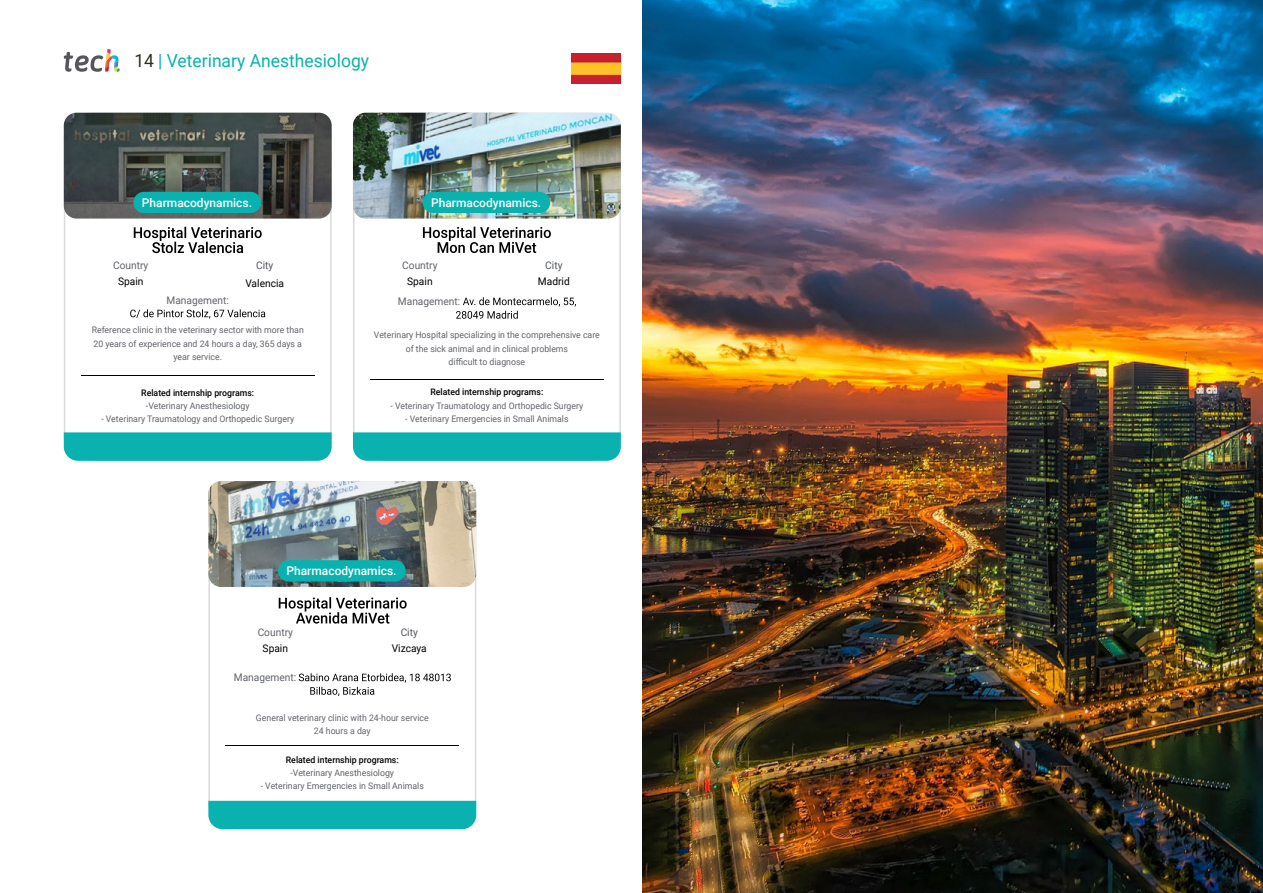
<style>
.page{position:relative;width:1263px;height:893px;background:#fff}
.page>*{position:absolute;margin:0;border:0;box-sizing:border-box;transform-origin:0 0}
.t1{font:18px "Roboto";color:#09b2af}
.t2{font:500 12px "Roboto";color:#fff}
.t3{font:10.5px "Roboto";color:#61646a}
.t4{font:10.5px "Roboto";color:#000}
.t5{font:10.5px "Roboto";color:#52555b}
.t6{font:9px/13.5px "Roboto";color:#61646a;text-align:center}
.t7{font:500 9px "Roboto";color:#000}
.s1{color:#312e20}
.s2{color:#00b2af}
</style>
<div class="page">
<img style="left:571px;top:54px;width:50px;height:30px">
<svg style="left:64px;top:49px;width:56px;height:23px"></svg>
<svg style="left:63px;top:112px;width:269px;height:337px"></svg>
<img style="left:64px;top:113px;width:268px;height:106px">
<div style="left:133px;top:192px;width:128px;height:21px;background:#09b2af;border-radius:11px"></div>
<svg style="left:64px;top:432px;width:268px;height:29px;background:#10b4b1"></svg>
<hr style="left:81px;top:375px;width:234px;height:1px;background:#000">
<svg style="left:134px;top:227px;width:128px;height:26px"></svg>
<svg style="left:130px;top:309px;width:135px;height:10px"></svg>
<svg style="left:352px;top:112px;width:269px;height:334px"></svg>
<img style="left:353px;top:113px;width:268px;height:106px">
<div style="left:423px;top:192px;width:127px;height:21px;background:#09b2af;border-radius:11px"></div>
<svg style="left:353px;top:432px;width:268px;height:29px;background:#10b4b1"></svg>
<hr style="left:370px;top:379px;width:234px;height:1px;background:#000">
<svg style="left:423px;top:227px;width:128px;height:26px"></svg>
<svg style="left:456px;top:297px;width:120px;height:22px"></svg>
<svg style="left:208px;top:492px;width:269px;height:338px"></svg>
<img style="left:208px;top:481px;width:268px;height:106px">
<div style="left:278px;top:560px;width:128px;height:21px;background:#09b2af;border-radius:11px"></div>
<div style="left:208px;top:801px;width:268px;height:28px;background:#09b2af"></div>
<hr style="left:225px;top:745px;width:234px;height:1px;background:#000">
<svg style="left:279px;top:597px;width:128px;height:27px"></svg>
<svg style="left:299px;top:673px;width:152px;height:23px"></svg>
<img style="left:642px;top:0;width:621px;height:893px">
<h1 class="t1" style="left:134px;top:48px;width:236px"><span class="s1">14</span> <span class="s2">|</span> Veterinary Anesthesiology</h1>
<h2 class="t2" style="left:142px;top:194px;width:112px">Pharmacodynamics.</h2>
<h2 class="t2" style="left:431px;top:194px;width:112px">Pharmacodynamics.</h2>
<p class="t3" style="left:113px;top:258px;width:37px">Country</p>
<p class="t4" style="left:118px;top:274px;width:27px">Spain</p>
<p class="t5" style="left:256px;top:258px;width:19px">City</p>
<p class="t4" style="left:245px;top:276px;width:40px">Valencia</p>
<p class="t3" style="left:402px;top:258px;width:37px">Country</p>
<p class="t4" style="left:407px;top:274px;width:27px">Spain</p>
<p class="t5" style="left:545px;top:258px;width:19px">City</p>
<p class="t4" style="left:538px;top:274px;width:33px">Madrid</p>
<p class="t3" style="left:166px;top:293px;width:64px">Management:</p>
<p class="t6" style="left:92px;top:323px;width:214px">Reference clinic in the veterinary sector with more than<br>20 years of experience and 24 hours a day, 365 days a year service.</p>
<p class="t7" style="left:141px;top:386px;width:114px">Related internship programs:</p>
<p class="t6" style="left:146px;top:399px;width:105px">-Veterinary Anesthesiology</p>
<p class="t6" style="left:101px;top:412px;width:194px">- Veterinary Traumatology and Orthopedic Surgery</p>
<p class="t3" style="left:398px;top:294px;width:64px">Management:</p>
<p class="t6" style="left:374px;top:328px;width:227px">Veterinary Hospital specializing in the comprehensive care of the sick animal and in clinical problems<br>difficult to diagnose</p>
<p class="t7" style="left:430px;top:386px;width:114px">Related internship programs:</p>
<p class="t6" style="left:390px;top:398px;width:194px">- Veterinary Traumatology and Orthopedic Surgery</p>
<p class="t6" style="left:405px;top:412px;width:165px">- Veterinary Emergencies in Small Animals</p>
<h2 class="t2" style="left:286px;top:563px;width:112px">Pharmacodynamics.</h2>
<p class="t3" style="left:258px;top:625px;width:37px">Country</p>
<p class="t4" style="left:263px;top:641px;width:27px">Spain</p>
<p class="t5" style="left:401px;top:625px;width:19px">City</p>
<p class="t4" style="left:392px;top:641px;width:36px">Vizcaya</p>
<p class="t3" style="left:234px;top:670px;width:64px">Management:</p>
<p class="t6" style="left:256px;top:710px;width:174px">General veterinary clinic with 24-hour service<br>24 hours a day</p>
<p class="t7" style="left:286px;top:753px;width:114px">Related internship programs:</p>
<p class="t6" style="left:291px;top:766px;width:105px">-Veterinary Anesthesiology</p>
<p class="t6" style="left:261px;top:779px;width:165px">- Veterinary Emergencies in Small Animals</p>
</div>
